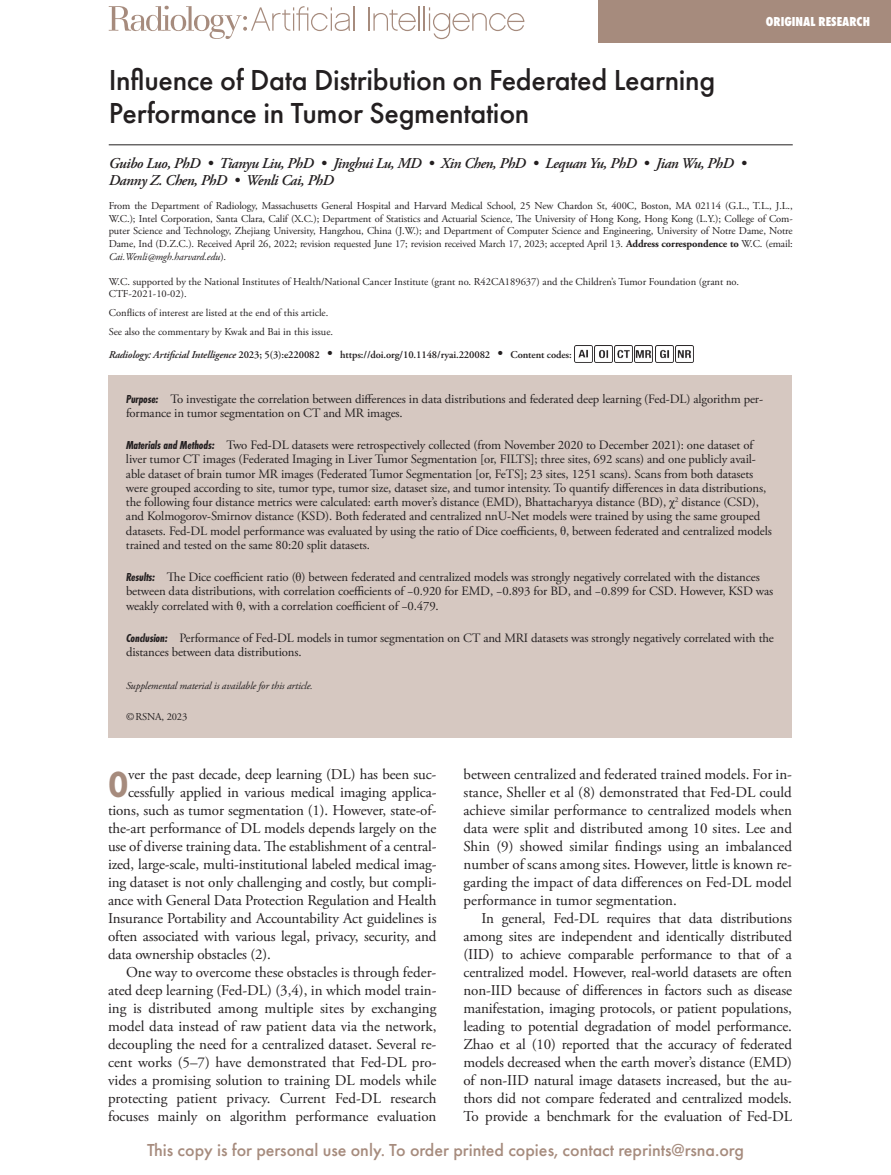
<style>
.page{position:relative;width:891px;height:1175px;background:#fff}
.page>*{position:absolute;margin:0;border:0;box-sizing:border-box;transform-origin:0 0}
.t1{font:700 37.8px "Futura PT Cond";color:#a68b7d}
.t2{font:500 30px/33px "Futura PT";letter-spacing:-.01em;color:#231f20}
.t3{font:500 18px "Futura PT";color:#a68b7d}
.t4{font:15px/18px "Adobe Garamond Pro";letter-spacing:-.01em;color:#231f20;text-align:justify}
.t5{font:italic 600 15px/16.5px "Adobe Garamond Pro";letter-spacing:-.03em;color:#231f20}
.t6{font:800 13.5px "Futura PT Cond";color:#fff}
.t7{font:12.75px/14.2px "Adobe Garamond Pro";letter-spacing:-.01em;color:#231f20}
.t8{font:10.5px/12.8px "Adobe Garamond Pro";color:#231f20}
.t9{font:600 10.5px "Adobe Garamond Pro";letter-spacing:-.01em;color:#231f20}
.t10{font:italic 10.5px "Adobe Garamond Pro";letter-spacing:-.01em;color:#231f20}
.s1{font-weight:700}
.s2{font-style:italic}
.s3{font-weight:400;font-size:15px}
.s4{font-family:"Futura PT Cond";font-weight:700;font-style:italic;font-size:12px}
.s5{font-family:"Times New Roman"}
</style>
<div class="page">
<div style="left:599px;top:0;width:292px;height:42px;background:#a68b7d"></div>
<svg style="left:369px;top:7px;width:47px;height:24px"></svg>
<hr style="left:418px;top:6px;width:2px;height:25px;background:#a68b7d">
<svg style="left:424px;top:6px;width:100px;height:33px"></svg>
<svg style="left:109px;top:6px;width:246px;height:33px"></svg>
<div style="left:108px;top:375px;width:684px;height:363px;background:#d6c8c1"></div>
<hr style="left:109px;top:144px;width:684px;height:1px;background:#231f20">
<img style="left:574px;top:346px;width:18px;height:16px">
<img style="left:594px;top:346px;width:18px;height:16px">
<img style="left:615px;top:346px;width:18px;height:16px">
<img style="left:635px;top:346px;width:18px;height:16px">
<img style="left:655px;top:346px;width:18px;height:16px">
<img style="left:675px;top:346px;width:18px;height:16px">
<p class="t6" style="left:766px;top:14px;width:106px">ORIGINAL RESEARCH</p>
<h2 class="t2" style="left:109px;top:64px;width:608px">Influence of Data Distribution on Federated Learning<br>Performance in Tumor Segmentation</h2>
<p class="t5" style="left:109px;top:156px;width:639px">Guibo Luo, PhD • Tianyu Liu, PhD • Jinghui Lu, MD • Xin Chen, PhD • Lequan Yu, PhD • Jian Wu, PhD •<br>Danny Z. Chen, PhD • Wenli Cai, PhD</p>
<p class="t8" style="left:109px;top:200px;width:686px;text-align:justify">From the Department of Radiology, Massachusetts General Hospital and Harvard Medical School, 25 New Chardon St, 400C, Boston, MA 02114 (G.L., T.L., J.L., W.C.); Intel Corporation, Santa Clara, Calif (X.C.); Department of Statistics and Actuarial Science, The University of Hong Kong, Hong Kong (L.Y.); College of Com&shy;puter Science and Technology, Zhejiang University, Hangzhou, China (J.W.); and Department of Computer Science and Engineering, University of Notre Dame, Notre Dame, Ind (D.Z.C.). Received April 26, 2022; revision requested June 17; revision received March 17, 2023; accepted April 13. <span class="s1">Address correspondence to</span> W.C. (email:<br><span class="s2">Cai.Wenli@mgh.harvard.edu</span>).</p>
<p class="t8" style="left:109px;top:275px;width:632px">W.C. supported by the National Institutes of Health/National Cancer Institute (grant no. R42CA189637) and the Children’s Tumor Foundation (grant no.<br>CTF-2021-10-02).</p>
<p class="t8" style="left:109px;top:304px;width:226px;line-height:18.8px">Conflicts of interest are listed at the end of this article.<br>See also the commentary by Kwak and Bai in this issue.</p>
<p class="t9" style="left:109px;top:348px;width:465px"><span class="s2">Radiology: Artificial Intelligence</span> 2023; 5(3):e220082 <span class="s3">•</span> https://doi.org/10.1148/ryai.220082 <span class="s3">•</span> Content codes:</p>
<p class="t7" style="left:126px;top:392px;width:639px"><span class="s4">Purpose:</span> To investigate the correlation between differences in data distributions and federated deep learning (Fed-DL) algorithm per&shy;formance in tumor segmentation on CT and MR images.</p>
<p class="t7" style="left:126px;top:438px;width:647px"><span class="s4">Materials and Methods:</span> Two Fed-DL datasets were retrospectively collected (from November 2020 to December 2021): one dataset of liver tumor CT images (Federated Imaging in Liver Tumor Segmentation [or, FILTS]; three sites, 692 scans) and one publicly avail&shy;able dataset of brain tumor MR images (Federated Tumor Segmentation [or, FeTS]; 23 sites, 1251 scans). Scans from both datasets were grouped according to site, tumor type, tumor size, dataset size, and tumor intensity. To quantify differences in data distributions, the following four distance metrics were calculated: earth mover’s distance (EMD), Bhattacharyya distance (BD), <span class="s5">χ</span><sup>2</sup> distance (CSD), and Kolmogorov-Smirnov distance (KSD). Both federated and centralized nnU-Net models were trained by using the same grouped datasets. Fed-DL model performance was evaluated by using the ratio of Dice coefficients, <span class="s5">θ</span>, between federated and centralized models trained and tested on the same 80:20 split datasets.</p>
<p class="t7" style="left:126px;top:570px;width:649px"><span class="s4">Results:</span> The Dice coefficient ratio (<span class="s5">θ</span>) between federated and centralized models was strongly negatively correlated with the distances between data distributions, with correlation coefficients of −0.920 for EMD, −0.893 for BD, and −0.899 for CSD. However, KSD was weakly correlated with <span class="s5">θ</span>, with a correlation coefficient of −0.479.</p>
<p class="t7" style="left:126px;top:631px;width:649px"><span class="s4">Conclusion:</span> Performance of Fed-DL models in tumor segmentation on CT and MRI datasets was strongly negatively correlated with the distances between data distributions.</p>
<p class="t10" style="left:126px;top:680px;width:188px">Supplemental material is available for this article.</p>
<p class="t8" style="left:126px;top:710px;width:63px">©RSNA, 2023</p>
<h1 class="t1" style="left:108px;top:762px;width:22px">O</h1>
<p class="t4" style="left:128px;top:765px;width:310px">ver the past decade, deep learning (DL) has been suc-</p>
<p class="t4" style="left:464px;top:765px;width:330px">between centralized and federated trained models. For in&shy;stance, Sheller et al (8) demonstrated that Fed-DL could achieve similar performance to centralized models when data were split and distributed among 10 sites. Lee and Shin (9) showed similar findings using an imbalanced number of scans among sites. However, little is known re&shy;garding the impact of data differences on Fed-DL model performance in tumor segmentation.</p>
<p class="t4" style="left:464px;top:909px;width:330px;text-indent:18px">In general, Fed-DL requires that data distributions among sites are independent and identically distributed (IID) to achieve comparable performance to that of a centralized model. However, real-world datasets are often non-IID because of differences in factors such as disease manifestation, imaging protocols, or patient populations, leading to potential degradation of model performance.<br>Zhao et al (10) reported that the accuracy of federated models decreased when the earth mover’s distance (EMD) of non-IID natural image datasets increased, but the au&shy;thors did not compare federated and centralized models.<br>To provide a benchmark for the evaluation of Fed-DL</p>
<p class="t3" style="left:147px;top:1139px;width:598px">This copy is for personal use only. To order printed copies, contact reprints@rsna.org</p>
<p class="t4" style="left:128px;top:783px;width:310px">cessfully applied in various medical imaging applica-</p>
<p class="t4" style="left:108px;top:801px;width:330px">tions, such as tumor segmentation (1). However, state-of-</p>
<p class="t4" style="left:108px;top:819px;width:330px">the-art performance of DL models depends largely on the</p>
<p class="t4" style="left:108px;top:837px;width:330px">use of diverse training data. The establishment of a central-</p>
<p class="t4" style="left:108px;top:855px;width:330px">ized, large-scale, multi-institutional labeled medical imag-</p>
<p class="t4" style="left:108px;top:873px;width:330px">ing dataset is not only challenging and costly, but compli-</p>
<p class="t4" style="left:108px;top:891px;width:330px">ance with General Data Protection Regulation and Health</p>
<p class="t4" style="left:108px;top:909px;width:330px">Insurance Portability and Accountability Act guidelines is</p>
<p class="t4" style="left:108px;top:927px;width:330px">often associated with various legal, privacy, security, and</p>
<p class="t4" style="left:108px;top:945px;width:164px">data ownership obstacles (2).</p>
<p class="t4" style="left:126px;top:963px;width:312px">One way to overcome these obstacles is through feder-</p>
<p class="t4" style="left:108px;top:981px;width:330px">ated deep learning (Fed-DL) (3,4), in which model train-</p>
<p class="t4" style="left:108px;top:999px;width:330px">ing is distributed among multiple sites by exchanging</p>
<p class="t4" style="left:108px;top:1017px;width:330px">model data instead of raw patient data via the network,</p>
<p class="t4" style="left:108px;top:1035px;width:330px">decoupling the need for a centralized dataset. Several re-</p>
<p class="t4" style="left:108px;top:1053px;width:330px">cent works (5–7) have demonstrated that Fed-DL pro-</p>
<p class="t4" style="left:108px;top:1071px;width:330px">vides a promising solution to training DL models while</p>
<p class="t4" style="left:108px;top:1089px;width:330px">protecting patient privacy. Current Fed-DL research</p>
<p class="t4" style="left:108px;top:1107px;width:330px">focuses mainly on algorithm performance evaluation</p>
</div>
